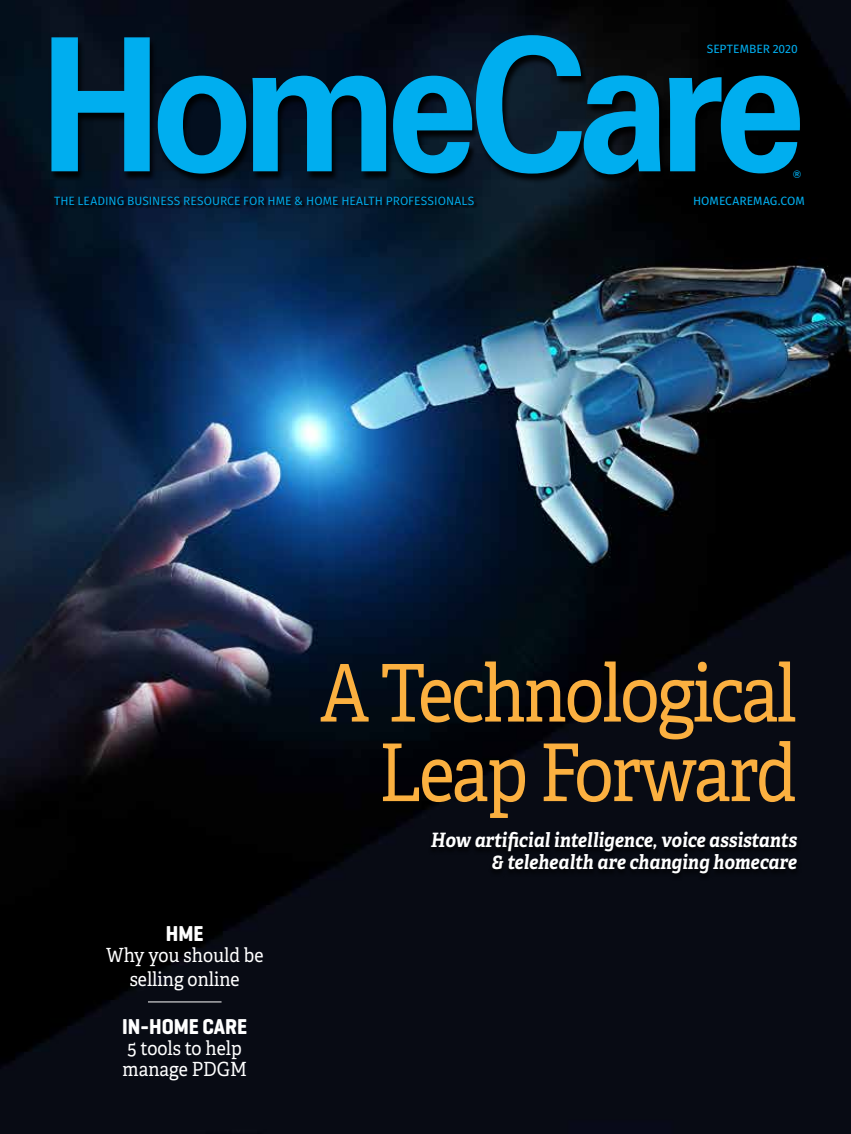
<style>
.page{position:relative;width:851px;height:1134px;background:#fff}
.page>*{position:absolute;margin:0;border:0;box-sizing:border-box;transform-origin:0 0}
.t1{font:700 186px "Zurich BT";letter-spacing:-.065em;color:#00aeef;scale:.91 1}
.t2{font:79.5px/79.5px "Adelle";letter-spacing:-.03em;color:#fbb040;text-align:right;scale:.86 1}
.t3{font:700 21.9px "Geogrotesque";color:#fff;scale:.91 1}
.t4{font:italic 700 19.8px/21.6px "Adelle";color:#fff;text-align:right;scale:.91 1}
.t5{font:19.5px/24px "Adelle";color:#fff;text-align:center;scale:.91 1}
.t6{font:12px "Fira Sans";color:#00aeef}
.t7{font:12px "Fira Sans";color:#00aeef}
.t8{font:700 expanded 10.5px "Zurich BT";color:#00aeef}
</style>
<div class="page">
<img style="left:0;top:0;width:850px;height:1134px">
<div style="left:427px;top:832px;width:374px;height:49px;background:#060910"></div>
<div style="left:50px;top:37px;width:758px;height:148px;background:#000;opacity:.9"></div>
<svg style="left:54px;top:197px;width:754px;height:12px;background:#040f1b"></svg>
<hr style="left:148px;top:1002px;width:73px;height:1px;background:#fff">
<h1 class="t1" style="left:40px;top:-8px;width:844px">HomeCare</h1>
<p class="t7" style="left:706px;top:40px;width:92px">SEPTEMBER 2020</p>
<p class="t8" style="left:793px;top:168px;width:10px">®</p>
<p class="t6" style="left:54px;top:192px;width:421px">THE LEADING BUSINESS RESOURCE FOR HME &amp; HOME HEALTH PROFESSIONALS</p>
<p class="t7" style="left:693px;top:192px;width:113px">HOMECAREMAG.COM</p>
<h2 class="t2" style="left:320px;top:655px;width:555px">A Technological<br>Leap Forward</h2>
<p class="t3" style="left:166px;top:919px;width:43px">HME</p>
<p class="t5" style="left:106px;top:943px;width:174px">Why you should be selling online</p>
<p class="t3" style="left:122px;top:1012px;width:139px">IN-HOME CARE</p>
<p class="t5" style="left:123px;top:1038px;width:138px;line-height:21.3px;text-align:left">5 tools to help manage PDGM</p>
<p class="t4" style="left:431px;top:830px;width:403px">How artificial intelligence, voice assistants &amp; telehealth are changing homecare</p>
</div>
